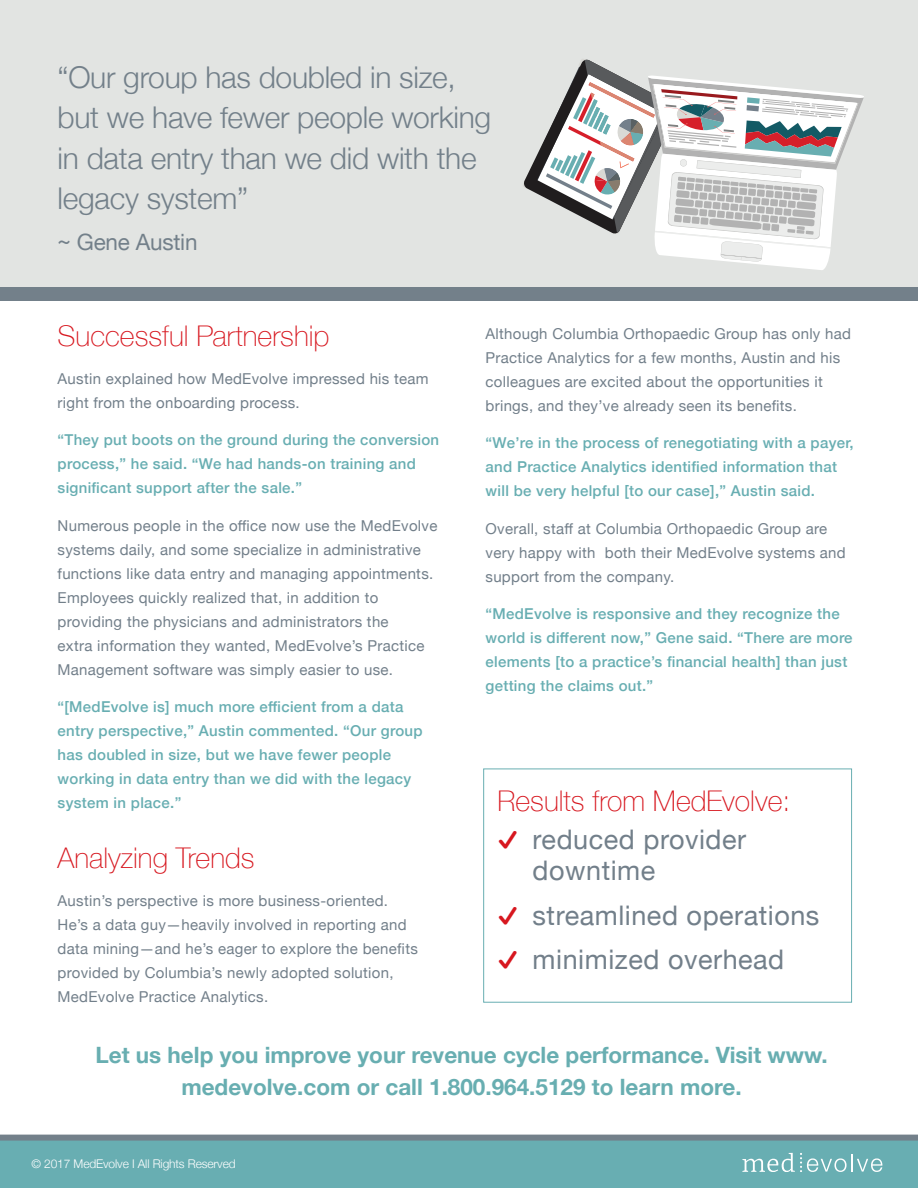
<style>
.page{position:relative;width:918px;height:1188px;background:#fff}
.page>*{position:absolute;margin:0;border:0;box-sizing:border-box;transform-origin:0 0}
.t1{font:300 30px/40.5px "Helvetica Neue";letter-spacing:-.01em;color:#73808a}
.t2{font:100 28.5px "Helvetica Neue";color:#d7171f}
.t3{font:27px/31.5px "Helvetica Neue";letter-spacing:.02em;color:#727f8a}
.t4{font:700 22.5px/31.5px "Helvetica Neue";color:#68aeb1;text-align:center}
.t5{font:22.5px "Helvetica Neue";letter-spacing:-.01em;color:#73808a}
.t6{font:15px/24px "Helvetica Neue";letter-spacing:.02em;color:#727f8a}
.t7{font:500 15px/24px "Helvetica Neue";letter-spacing:.02em;color:#68aeb2}
.t8{font:300 12px "Helvetica Neue";letter-spacing:-.01em;color:#fff}
.s1{color:#d7171f}
</style>
<div class="page">
<div style="left:0;top:0;width:918px;height:293px;background:#e2e4e2"></div>
<div style="left:0;top:1140px;width:918px;height:48px;background:#68aeb2"></div>
<div style="left:0;top:1135px;width:918px;height:6px;background:#73808a"></div>
<svg style="left:742px;top:1153px;width:140px;height:19px"></svg>
<div style="left:0;top:287px;width:918px;height:14px;background:#73808a"></div>
<svg style="left:523px;top:59px;width:341px;height:211px"></svg>
<div style="left:483px;top:769px;width:369px;height:234px;border:1px solid #68aeb2"></div>
<p class="t1" style="left:58px;top:55px;width:435px">“Our group has doubled in size, but we have fewer people working in data entry than we did with the legacy system”</p>
<p class="t5" style="left:58px;top:225px;width:141px">~ Gene Austin</p>
<p class="t2" style="left:58px;top:315px;width:273px">Successful Partnership</p>
<p class="t6" style="left:58px;top:367px;width:373px">Austin explained how MedEvolve impressed his team right from the onboarding process.</p>
<p class="t7" style="left:58px;top:427px;width:383px">“They put boots on the ground during the conversion process,” he said. “We had hands-on training and significant support after the sale.”</p>
<p class="t6" style="left:58px;top:514px;width:381px">Numerous people in the office now use the MedEvolve systems daily, and some specialize in administrative functions like data entry and managing appointments.<br>Employees quickly realized that, in addition to providing the physicians and administrators the<br>extra information they wanted, MedEvolve’s Practice Management software was simply easier to use.</p>
<p class="t7" style="left:58px;top:694px;width:367px">“[MedEvolve is] much more efficient from a data entry perspective,” Austin commented. “Our group has doubled in size, but we have fewer people working in data entry than we did with the legacy system in place.”</p>
<p class="t2" style="left:58px;top:837px;width:199px">Analyzing Trends</p>
<p class="t6" style="left:58px;top:889px;width:362px">Austin’s perspective is more business-oriented.<br>He’s a data guy—heavily involved in reporting and data mining—and he’s eager to explore the benefits provided by Columbia’s newly adopted solution, MedEvolve Practice Analytics.</p>
<p class="t6" style="left:486px;top:323px;width:367px">Although Columbia Orthopaedic Group has only had Practice Analytics for a few months, Austin and his colleagues are excited about the opportunities it brings, and they’ve already seen its benefits.</p>
<p class="t7" style="left:486px;top:430px;width:370px">“We’re in the process of renegotiating with a payer, and Practice Analytics identified information that will be very helpful [to our case],” Austin said.</p>
<p class="t6" style="left:486px;top:518px;width:362px">Overall, staff at Columbia Orthopaedic Group are very happy with both their MedEvolve systems and support from the company.</p>
<p class="t7" style="left:486px;top:601px;width:369px">“MedEvolve is responsive and they recognize the world is different now,” Gene said. “There are more elements [to a practice’s financial health] than just getting the claims out.”</p>
<p class="t2" style="left:498px;top:780px;width:294px">Results from MedEvolve:</p>
<p class="t3" style="left:533px;top:825px;width:215px;text-indent:-35px"><span class="s1">࢚</span> reduced provider downtime</p>
<p class="t3" style="left:498px;top:901px;width:323px"><span class="s1">࢚</span> streamlined operations</p>
<p class="t3" style="left:498px;top:945px;width:288px"><span class="s1">࢚</span> minimized overhead</p>
<p class="t4" style="left:96px;top:1040px;width:734px">Let us help you improve your revenue cycle performance. Visit www. medevolve.com or call 1.800.964.5129 to learn more.</p>
<p class="t8" style="left:32px;top:1154px;width:206px">© 2017 MedEvolve I All Rights Reserved</p>
</div>
